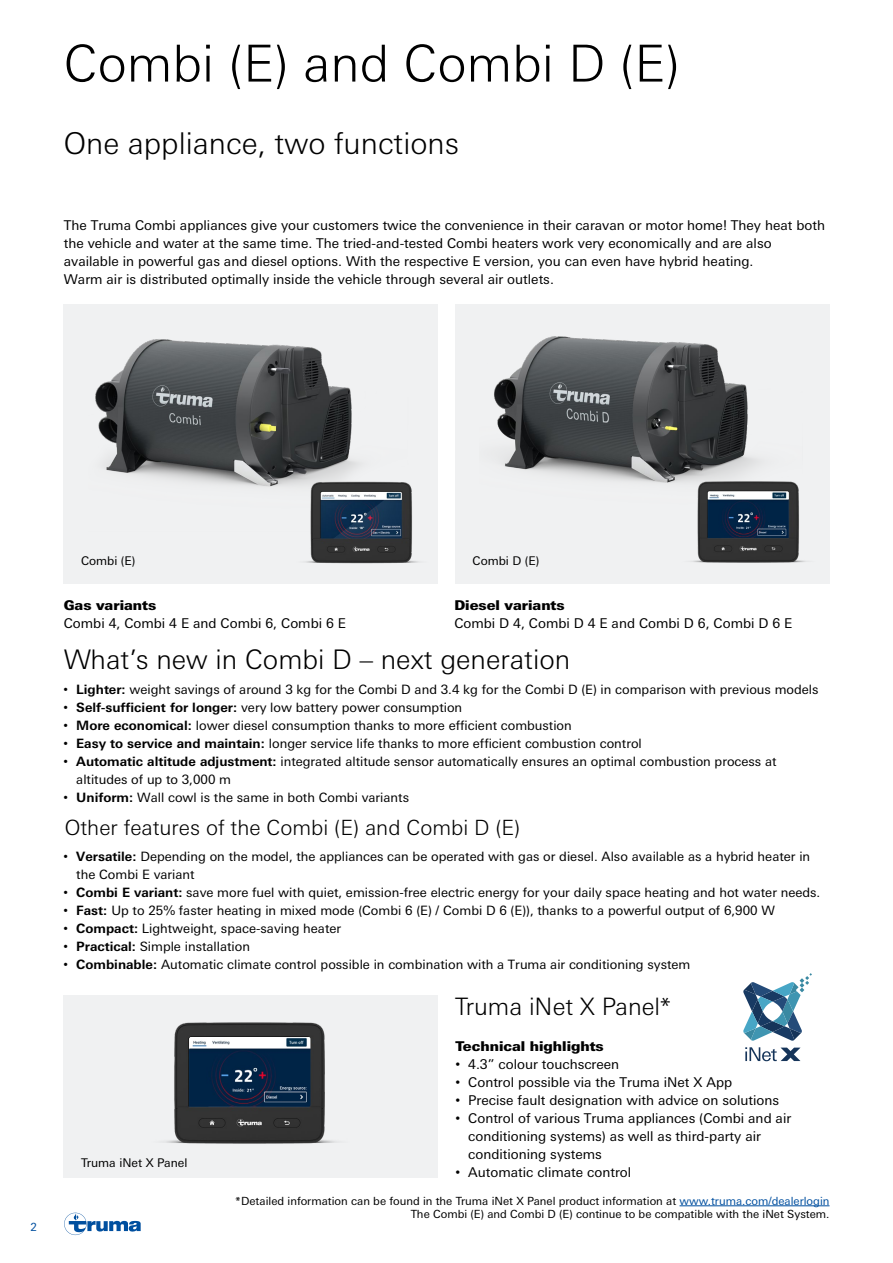
<style>
.page{position:relative;width:893px;height:1263px;background:#fff}
.page>*{position:absolute;margin:0;border:0;box-sizing:border-box;transform-origin:0 0}
.t1{font:300 51px "Univers Next W1 G";color:#000}
.t2{font:300 30px "Univers Next W1 G";color:#000}
.t3{font:300 27px "Univers Next W1 G";color:#000}
.t4{font:300 24px "Univers Next W1 G";color:#000}
.t5{font:300 21px "Univers Next W1 G";color:#000}
.t6{font:13.5px/18px "Univers Next W1 G";color:#000}
.t7{font:900 13.5px "Univers Next W1 G";color:#000}
.t8{font:12.9px/18px "Univers Next W1 G";color:#000}
.t9{font:12px "Univers Next W1 G";color:#000}
.t10{font:11.25px/13.5px "Univers Next W1 G";color:#000;text-align:right}
.t11{font:11.25px "Univers Next W1 G";color:#004f9f}
.s1{font-family:"Arial"}
.s2{font-weight:700}
.s3{color:#004f9f}
</style>
<div class="page">
<svg style="left:64px;top:1213px;width:77px;height:22px"></svg>
<div style="left:64px;top:304px;width:374px;height:279px;background:#f0f1f2"></div>
<img style="left:95px;top:339px;width:257px;height:148px">
<img style="left:287px;top:458px;width:150px;height:126px">
<img style="left:479px;top:314px;width:332px;height:236px">
<img style="left:674px;top:471px;width:149px;height:106px">
<img style="left:708px;top:492px;width:80px;height:46px">
<div style="left:64px;top:996px;width:374px;height:182px;background:#f0f1f2"></div>
<img style="left:166px;top:1022px;width:170px;height:122px">
<img style="left:189px;top:1037px;width:121px;height:69px">
<hr style="left:679px;top:1205px;width:150px;height:1px;background:#004f9f">
<svg style="left:743px;top:973px;width:69px;height:68px"></svg>
<svg style="left:745px;top:1047px;width:55px;height:14px"></svg>
<h1 class="t1" style="left:64px;top:34px;width:618px">Combi (E) and Combi D (E)</h1>
<h2 class="t2" style="left:64px;top:125px;width:397px">One appliance, two functions</h2>
<p class="t6" style="left:64px;top:216px;width:763px">The Truma Combi appliances give your customers twice the convenience in their caravan or motor home! They heat both the vehicle and water at the same time. The tried-and-tested Combi heaters work very economically and are also available in powerful gas and diesel options. With the respective E version, you can even have hybrid heating.<br>Warm air is distributed optimally inside the vehicle through several air outlets.</p>
<p class="t11" style="left:31px;top:1220px;width:8px">2</p>
<p class="t9" style="left:81px;top:554px;width:56px">Combi (E)</p>
<p class="t9" style="left:472px;top:554px;width:68px">Combi D (E)</p>
<p class="t7" style="left:64px;top:596px;width:94px">Gas variants</p>
<p class="t6" style="left:64px;top:614px;width:284px">Combi 4, Combi 4 E and Combi 6, Combi 6 E</p>
<p class="t7" style="left:454px;top:596px;width:112px">Diesel variants</p>
<p class="t6" style="left:454px;top:614px;width:340px">Combi D 4, Combi D 4 E and Combi D 6, Combi D 6 E</p>
<h3 class="t3" style="left:64px;top:644px;width:508px">What’s new in Combi D – next generation</h3>
<p class="t8" style="left:64px;top:681px;width:756px"><span class="s1">•</span> <span class="s2">Lighter:</span> weight savings of around 3 kg for the Combi D and 3.4 kg for the Combi D (E) in comparison with previous models</p>
<p class="t8" style="left:64px;top:699px;width:400px"><span class="s1">•</span> <span class="s2">Self-sufficient for longer:</span> very low battery power consumption</p>
<p class="t8" style="left:64px;top:717px;width:510px"><span class="s1">•</span> <span class="s2">More economical:</span> lower diesel consumption thanks to more efficient combustion</p>
<p class="t8" style="left:64px;top:735px;width:580px"><span class="s1">•</span> <span class="s2">Easy to service and maintain:</span> longer service life thanks to more efficient combustion control</p>
<p class="t8" style="left:76px;top:753px;width:702px;text-indent:-13px"><span class="s1">•</span> <span class="s2">Automatic altitude adjustment:</span> integrated altitude sensor automatically ensures an optimal combustion process at altitudes of up to 3,000 m</p>
<p class="t8" style="left:64px;top:789px;width:347px"><span class="s1">•</span> <span class="s2">Uniform:</span> Wall cowl is the same in both Combi variants</p>
<h3 class="t5" style="left:65px;top:815px;width:457px">Other features of the Combi (E) and Combi D (E)</h3>
<p class="t8" style="left:76px;top:847px;width:735px;text-indent:-13px"><span class="s1">•</span> <span class="s2">Versatile:</span> Depending on the model, the appliances can be operated with gas or diesel. Also available as a hybrid heater in the Combi E variant</p>
<p class="t8" style="left:64px;top:883px;width:758px"><span class="s1">•</span> <span class="s2">Combi E variant:</span> save more fuel with quiet, emission-free electric energy for your daily space heating and hot water needs.</p>
<p class="t8" style="left:64px;top:901px;width:713px"><span class="s1">•</span> <span class="s2">Fast:</span> Up to 25% faster heating in mixed mode (Combi 6 (E) / Combi D 6 (E)), thanks to a powerful output of 6,900 W</p>
<p class="t8" style="left:64px;top:919px;width:279px"><span class="s1">•</span> <span class="s2">Compact:</span> Lightweight, space-saving heater</p>
<p class="t8" style="left:64px;top:937px;width:188px"><span class="s1">•</span> <span class="s2">Practical:</span> Simple installation</p>
<p class="t8" style="left:64px;top:955px;width:628px"><span class="s1">•</span> <span class="s2">Combinable:</span> Automatic climate control possible in combination with a Truma air conditioning system</p>
<p class="t9" style="left:81px;top:1155px;width:108px">Truma iNet X Panel</p>
<h3 class="t4" style="left:455px;top:992px;width:217px">Truma iNet X Panel*</h3>
<p class="t7" style="left:455px;top:1037px;width:150px">Technical highlights</p>
<p class="t6" style="left:455px;top:1055px;width:165px"><span class="s1">•</span> 4.3” colour touchscreen</p>
<p class="t6" style="left:455px;top:1073px;width:278px"><span class="s1">•</span> Control possible via the Truma iNet X App</p>
<p class="t6" style="left:455px;top:1091px;width:325px"><span class="s1">•</span> Precise fault designation with advice on solutions</p>
<p class="t6" style="left:468px;top:1109px;width:325px;text-indent:-13px"><span class="s1">•</span> Control of various Truma appliances (Combi and air conditioning systems) as well as third-party air conditioning systems</p>
<p class="t6" style="left:455px;top:1163px;width:177px"><span class="s1">•</span> Automatic climate control</p>
<p class="t10" style="left:235px;top:1194px;width:596px">*Detailed information can be found in the Truma iNet X Panel product information at <span class="s3">www.truma.com/dealerlogin<br></span>The Combi (E) and Combi D (E) continue to be compatible with the iNet System.</p>
</div>
